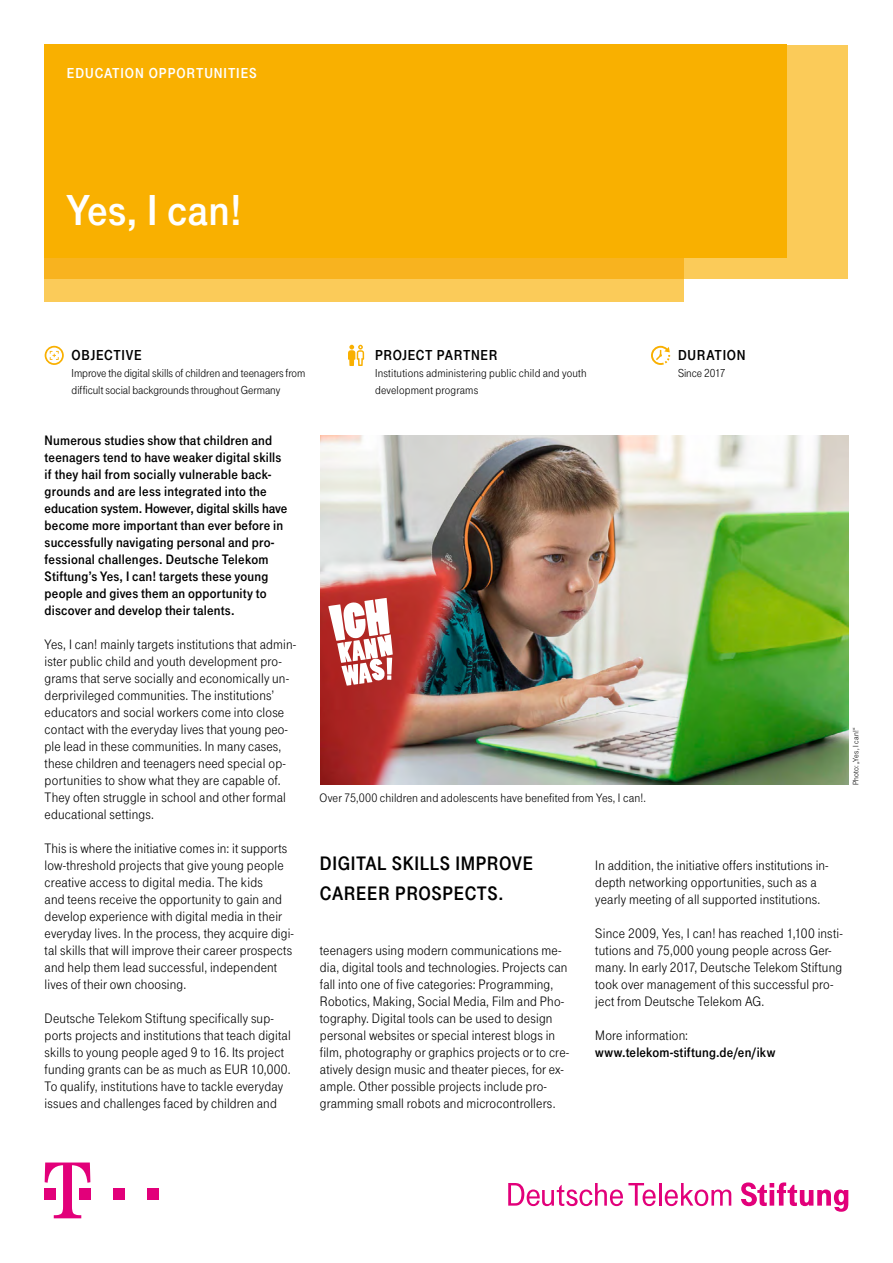
<style>
.page{position:relative;width:893px;height:1263px;background:#fff}
.page>*{position:absolute;margin:0;border:0;box-sizing:border-box;transform-origin:0 0}
.t1{font:45px "Tele Grotesk Fett";color:#fff}
.t2{font:20.25px/29.7px "Tele Grotesk Fett";letter-spacing:.03em;color:#000}
.t3{font:15px "Tele Grotesk Fett";letter-spacing:.045em;color:#000}
.t4{font:15px "Tele Grotesk Fett";letter-spacing:.06em;color:#fff}
.t5{font:14.25px/17px "Tele Grotesk Norm";letter-spacing:.01em;color:#000}
.t6{font:14.25px/17px "Tele Grotesk Fett";letter-spacing:.015em;color:#000}
.t7{font:12.75px "Tele Grotesk Norm";letter-spacing:.01em;color:#000}
.t8{font:12px/17px "Tele Grotesk Norm";color:#000}
.t9{font:8.25px "Tele Grotesk Norm";letter-spacing:.02em;color:#000}
</style>
<div class="page">
<img style="left:320px;top:435px;width:528px;height:350px">
<div style="left:45px;top:45px;width:803px;height:234px;background:#fbcb59"></div>
<svg style="left:45px;top:258px;width:639px;height:44px;background:#f9bf3d"></svg>
<div style="left:45px;top:45px;width:742px;height:213px;background:#f9b000"></div>
<div style="left:113px;top:1188px;width:11px;height:11px;background:#e2007a"></div>
<div style="left:147px;top:1188px;width:11px;height:11px;background:#e2007a"></div>
<svg style="left:45px;top:1162px;width:45px;height:56px"></svg>
<svg style="left:508px;top:1183px;width:148px;height:23px"></svg>
<hr style="left:659px;top:1183px;width:2px;height:22px;background:#e2007a">
<svg style="left:665px;top:1183px;width:66px;height:23px"></svg>
<svg style="left:741px;top:1182px;width:107px;height:30px"></svg>
<svg style="left:45px;top:346px;width:19px;height:19px"></svg>
<svg style="left:651px;top:346px;width:19px;height:19px"></svg>
<svg style="left:348px;top:345px;width:16px;height:21px"></svg>
<svg style="left:328px;top:598px;width:65px;height:88px"></svg>
<p class="t4" style="left:67px;top:65px;width:191px">EDUCATION OPPORTUNITIES</p>
<h1 class="t1" style="left:67px;top:185px;width:177px">Yes, I can!</h1>
<p class="t3" style="left:72px;top:347px;width:72px">OBJECTIVE</p>
<p class="t8" style="left:72px;top:365px;width:235px">Improve the digital skills of children and teenagers from difficult social backgrounds throughout Germany</p>
<p class="t3" style="left:375px;top:347px;width:124px">PROJECT PARTNER</p>
<p class="t8" style="left:375px;top:365px;width:213px">Institutions administering public child and youth development programs</p>
<p class="t3" style="left:678px;top:347px;width:69px">DURATION</p>
<p class="t8" style="left:678px;top:365px;width:49px">Since 2017</p>
<p class="t6" style="left:45px;top:432px;width:244px">Numerous studies show that children and teenagers tend to have weaker digital skills if they hail from socially vulnerable back&shy;grounds and are less integrated into the education system. However, digital skills have become more important than ever before in successfully navigating personal and pro&shy;fessional challenges. Deutsche Telekom Stiftung’s Yes, I can! targets these young people and gives them an opportunity to discover and develop their talents.</p>
<p class="t5" style="left:45px;top:636px;width:253px">Yes, I can! mainly targets institutions that admin&shy;ister public child and youth development pro&shy;grams that serve socially and economically un&shy;derprivileged communities. The institutions’ educators and social workers come into close contact with the everyday lives that young peo&shy;ple lead in these communities. In many cases, these children and teenagers need special op&shy;portunities to show what they are capable of.<br>They often struggle in school and other formal educational settings.</p>
<p class="t5" style="left:45px;top:840px;width:251px">This is where the initiative comes in: it supports low-threshold projects that give young people creative access to digital media. The kids<br>and teens receive the opportunity to gain and develop experience with digital media in their everyday lives. In the process, they acquire digi&shy;tal skills that will improve their career prospects and help them lead successful, independent lives of their own choosing.</p>
<p class="t5" style="left:45px;top:1010px;width:248px">Deutsche Telekom Stiftung specifically sup&shy;ports projects and institutions that teach digital skills to young people aged 9 to 16. Its project funding grants can be as much as EUR 10,000.<br>To qualify, institutions have to tackle everyday issues and challenges faced by children and</p>
<p class="t7" style="left:320px;top:791px;width:328px">Over 75,000 children and adolescents have benefited from Yes, I can!.</p>
<p class="t9" style="left:851px;top:785px;width:59px;rotate:-90deg">Photo: „Yes, I can!“</p>
<h2 class="t2" style="left:320px;top:848px;width:214px">DIGITAL SKILLS IMPROVE<br>CAREER PROSPECTS.</h2>
<p class="t5" style="left:320px;top:942px;width:251px">teenagers using modern communications me&shy;dia, digital tools and technologies. Projects can fall into one of five categories: Programming, Robotics, Making, Social Media, Film and Pho&shy;tography. Digital tools can be used to design personal websites or special interest blogs in film, photography or graphics projects or to cre&shy;atively design music and theater pieces, for ex&shy;ample. Other possible projects include pro&shy;gramming small robots and microcontrollers.</p>
<p class="t5" style="left:595px;top:857px;width:235px">In addition, the initiative offers institutions in&shy;depth networking opportunities, such as a yearly meeting of all supported institutions.</p>
<p class="t5" style="left:595px;top:925px;width:249px">Since 2009, Yes, I can! has reached 1,100 insti&shy;tutions and 75,000 young people across Ger&shy;many. In early 2017, Deutsche Telekom Stiftung took over management of this successful pro&shy;ject from Deutsche Telekom AG.</p>
<p class="t5" style="left:595px;top:1027px;width:94px">More information:</p>
<p class="t6" style="left:595px;top:1044px;width:182px">www.telekom-stiftung.de/en/ikw</p>
</div>
